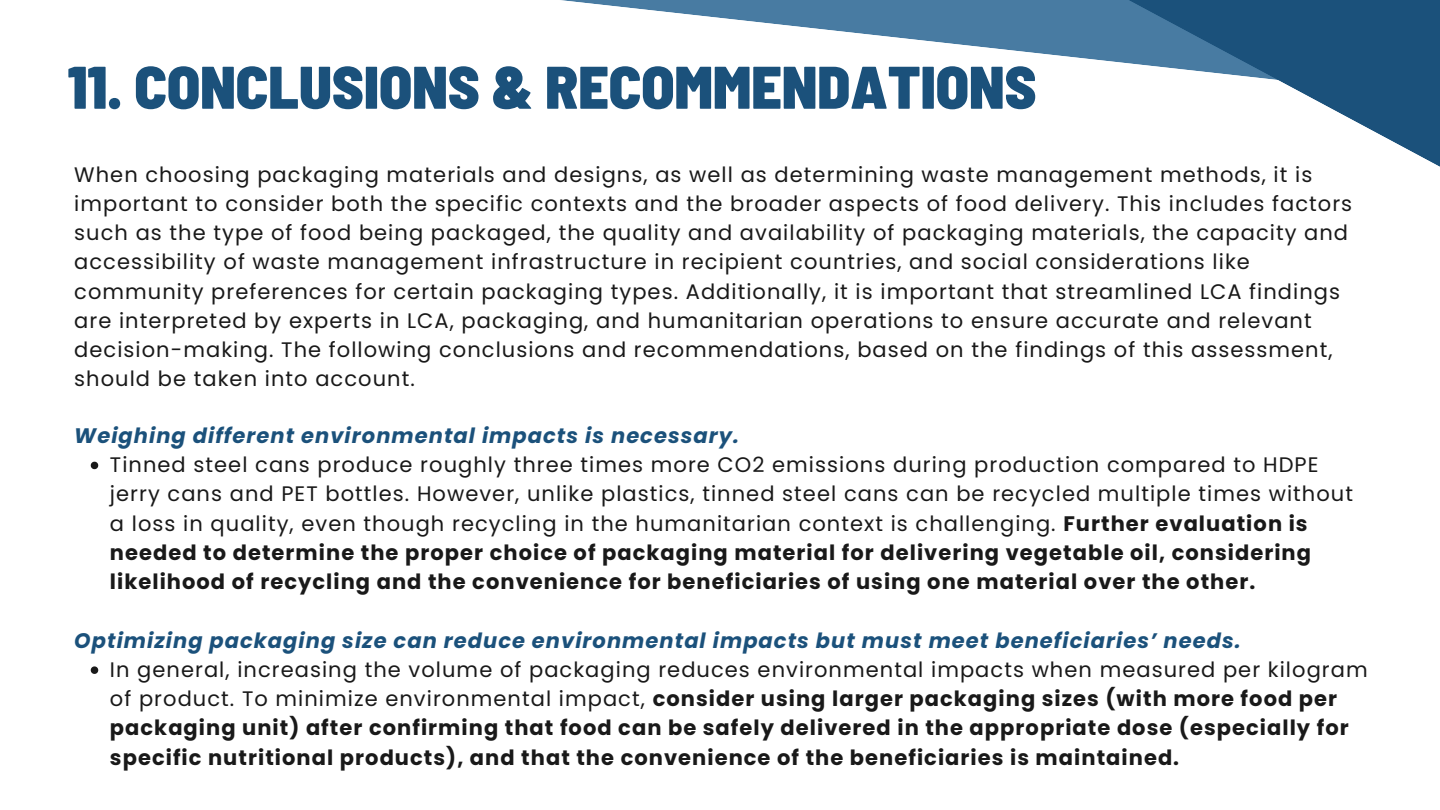
<style>
.page{position:relative;width:1440px;height:810px;background:#fff}
.page>*{position:absolute;margin:0;border:0;box-sizing:border-box;transform-origin:0 0}
.t1{font:900 semi-condensed 60px "Barlow";color:#1b517b}
.t2{font:21px/29.2px "Poppins";letter-spacing:.05em;color:#191919}
.t3{font:700 21px/29.2px "Poppins";letter-spacing:.05em;color:#191919}
.t4{font:italic 700 21px "Poppins";letter-spacing:.05em;color:#1b517b}
.s1{font-weight:700}
.s2{font-weight:400}
</style>
<div class="page">
<svg style="left:91px;top:462px;width:7px;height:7px"></svg>
<svg style="left:91px;top:666px;width:7px;height:8px"></svg>
<svg style="left:561px;top:0;width:288px;height:33px"></svg>
<svg style="left:849px;top:0;width:591px;height:167px"></svg>
<h1 class="t1" style="left:68px;top:49px;width:970px">11. CONCLUSIONS &amp; RECOMMENDATIONS</h1>
<p class="t2" style="left:74px;top:160px;width:1279px">When choosing packaging materials and designs, as well as determining waste management methods, it is important to consider both the specific contexts and the broader aspects of food delivery. This includes factors such as the type of food being packaged, the quality and availability of packaging materials, the capacity and accessibility of waste management infrastructure in recipient countries, and social considerations like community preferences for certain packaging types. Additionally, it is important that streamlined LCA findings are interpreted by experts in LCA, packaging, and humanitarian operations to ensure accurate and relevant decision-making. The following conclusions and recommendations, based on the findings of this assessment, should be taken into account.</p>
<h2 class="t4" style="left:74px;top:421px;width:666px">Weighing different environmental impacts is necessary.</h2>
<p class="t2" style="left:110px;top:450px;width:1245px">Tinned steel cans produce roughly three times more CO2 emissions during production compared to HDPE jerry cans and PET bottles. However, unlike plastics, tinned steel cans can be recycled multiple times without a loss in quality, even though recycling in the humanitarian context is challenging. <span class="s1">Further evaluation is needed to determine the proper choice of packaging material for delivering vegetable oil, considering likelihood of recycling and the convenience for beneficiaries of using one material over the other.</span></p>
<h2 class="t4" style="left:74px;top:626px;width:1168px">Optimizing packaging size can reduce environmental impacts but must meet beneficiaries’ needs.</h2>
<p class="t3" style="left:110px;top:655px;width:1259px"><span class="s2">In general, increasing the volume of packaging reduces environmental impacts when measured per kilogram of product. To minimize environmental impact,</span> consider using larger packaging sizes (with more food per packaging unit) after confirming that food can be safely delivered in the appropriate dose (especially for specific nutritional products), and that the convenience of the beneficiaries is maintained.</p>
</div>
